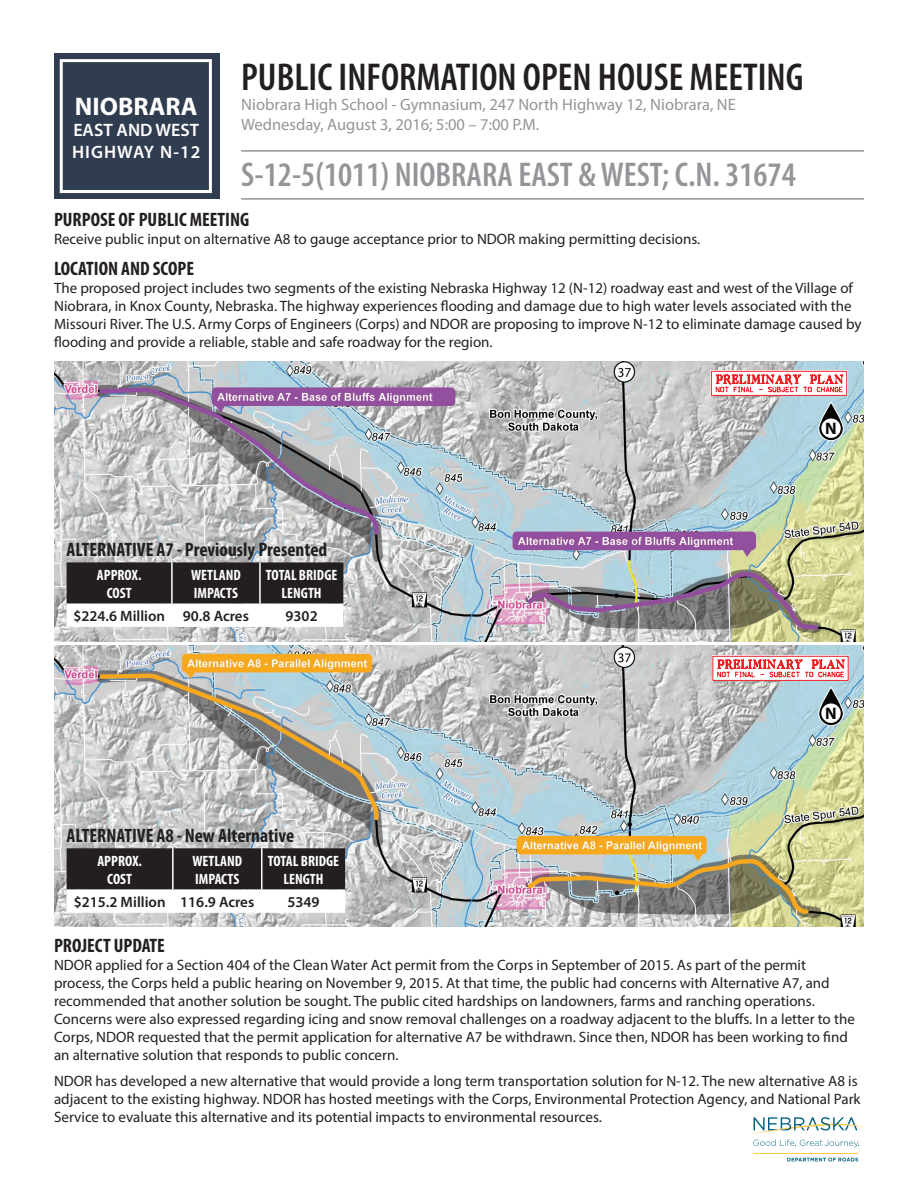
<style>
.page{position:relative;width:918px;height:1188px;background:#fff}
.page>*{position:absolute;margin:0;border:0;box-sizing:border-box;transform-origin:0 0}
.t1{font:600 condensed 39px "Myriad Pro";color:#231f20}
.t2{font:600 condensed 34.5px "Myriad Pro";color:#939598}
.t3{font:700 25.5px "Myriad Pro";color:#fff}
.t4{font:700 condensed 19.5px "Myriad Pro";color:#231f20}
.t5{font:600 18px/21.6px "Myriad Pro";color:#fff}
.t6{font:700 16.8px "Myriad Pro";color:#050504}
.t7{font:16.5px/19.8px "Myriad Pro";color:#939598}
.t8{font:15px/18px "Myriad Pro";color:#231f20}
.t9{font:700 condensed 15px/18px "Myriad Pro";color:#fff;text-align:center}
.t10{font:600 15px "Myriad Pro";color:#231f20}
</style>
<div class="page">
<hr style="left:241px;top:150px;width:623px;height:2px;background:#939598">
<hr style="left:241px;top:198px;width:623px;height:2px;background:#939598">
<div style="left:54px;top:54px;width:165px;height:145px;background:#303c4f"></div>
<div style="left:60px;top:59px;width:152px;height:134px;border:3px solid #fff"></div>
<svg style="left:752px;top:1117px;width:112px;height:30px"></svg>
<svg style="left:787px;top:1158px;width:71px;height:4px"></svg>
<hr style="left:753px;top:1153px;width:105px;height:1px;background:#fec842">
<img style="left:54px;top:645px;width:809px;height:282px">
<hr style="left:713px;top:680px;width:135px;height:1px;background:#ee1f23">
<svg style="left:713px;top:656px;width:136px;height:24px"></svg>
<svg style="left:819px;top:687px;width:24px;height:39px"></svg>
<div style="left:819px;top:687px;width:24px;height:39px;border:1px solid #fff;border-radius:12px"></div>
<div style="left:821px;top:703px;width:20px;height:20px;background:#fff;border-radius:50%"></div>
<svg style="left:67px;top:848px;width:278px;height:65px"></svg>
<hr style="left:172px;top:848px;width:2px;height:42px;background:#fff">
<hr style="left:261px;top:848px;width:1px;height:42px;background:#fff">
<img style="left:54px;top:362px;width:809px;height:280px">
<hr style="left:711px;top:395px;width:136px;height:1px;background:#ee1f23">
<svg style="left:711px;top:371px;width:136px;height:24px"></svg>
<svg style="left:819px;top:402px;width:24px;height:39px"></svg>
<div style="left:819px;top:402px;width:24px;height:39px;border:1px solid #fff;border-radius:12px"></div>
<div style="left:821px;top:418px;width:20px;height:20px;background:#fff;border-radius:50%"></div>
<svg style="left:67px;top:562px;width:276px;height:65px"></svg>
<hr style="left:171px;top:562px;width:2px;height:42px;background:#fff">
<hr style="left:259px;top:562px;width:2px;height:42px;background:#fff">
<h3 class="t3" style="left:75px;top:90px;width:124px">NIOBRARA</h3>
<p class="t5" style="left:72px;top:119px;width:130px">EAST AND WEST<br>HIGHWAY N-12</p>
<h1 class="t1" style="left:241px;top:56px;width:564px">PUBLIC INFORMATION OPEN HOUSE MEETING</h1>
<p class="t7" style="left:241px;top:94px;width:496px">Niobrara High School - Gymnasium, 247 North Highway 12, Niobrara, NE<br>Wednesday, August 3, 2016; 5:00 – 7:00 P.M.</p>
<h2 class="t2" style="left:241px;top:156px;width:556px">S-12-5(1011) NIOBRARA EAST &amp; WEST; C.N. 31674</h2>
<h3 class="t4" style="left:54px;top:208px;width:197px">PURPOSE OF PUBLIC MEETING</h3>
<p class="t8" style="left:54px;top:230px;width:648px">Receive public input on alternative A8 to gauge acceptance prior to NDOR making permitting decisions.</p>
<h3 class="t4" style="left:54px;top:256px;width:142px">LOCATION AND SCOPE</h3>
<p class="t8" style="left:54px;top:279px;width:809px">The proposed project includes two segments of the existing Nebraska Highway 12 (N-12) roadway east and west of the Village of Niobrara, in Knox County, Nebraska. The highway experiences flooding and damage due to high water levels associated with the Missouri River. The U.S. Army Corps of Engineers (Corps) and NDOR are proposing to improve N-12 to eliminate damage caused by flooding and provide a reliable, stable and safe roadway for the region.</p>
<h3 class="t4" style="left:67px;top:538px;width:262px">ALTERNATIVE A7 - Previously Presented</h3>
<p class="t9" style="left:97px;top:565px;width:46px">APPROX.<br>COST</p>
<p class="t9" style="left:191px;top:565px;width:51px;text-align:left">WETLAND<br>IMPACTS</p>
<p class="t9" style="left:266px;top:565px;width:73px">TOTAL BRIDGE<br>LENGTH</p>
<p class="t10" style="left:73px;top:606px;width:177px">$224.6 Million 90.8 Acres</p>
<p class="t10" style="left:286px;top:606px;width:34px">9302</p>
<h3 class="t4" style="left:67px;top:824px;width:229px">ALTERNATIVE A8 - New Alternative</h3>
<p class="t9" style="left:97px;top:851px;width:46px">APPROX.<br>COST</p>
<p class="t9" style="left:192px;top:851px;width:51px;text-align:left">WETLAND<br>IMPACTS</p>
<p class="t9" style="left:268px;top:851px;width:73px">TOTAL BRIDGE<br>LENGTH</p>
<p class="t10" style="left:74px;top:892px;width:182px">$215.2 Million 116.9 Acres</p>
<p class="t10" style="left:287px;top:892px;width:34px">5349</p>
<p class="t6" style="left:825px;top:418px;width:13px">N</p>
<p class="t6" style="left:825px;top:703px;width:13px">N</p>
<h3 class="t4" style="left:54px;top:934px;width:113px">PROJECT UPDATE</h3>
<p class="t8" style="left:54px;top:956px;width:802px">NDOR applied for a Section 404 of the Clean Water Act permit from the Corps in September of 2015. As part of the permit process, the Corps held a public hearing on November 9, 2015. At that time, the public had concerns with Alternative A7, and recommended that another solution be sought. The public cited hardships on landowners, farms and ranching operations.<br>Concerns were also expressed regarding icing and snow removal challenges on a roadway adjacent to the bluffs. In a letter to the Corps, NDOR requested that the permit application for alternative A7 be withdrawn. Since then, NDOR has been working to find an alternative solution that responds to public concern.</p>
<p class="t8" style="left:54px;top:1072px;width:808px">NDOR has developed a new alternative that would provide a long term transportation solution for N-12. The new alternative A8 is adjacent to the existing highway. NDOR has hosted meetings with the Corps, Environmental Protection Agency, and National Park<br>Service to evaluate this alternative and its potential impacts to environmental resources.</p>
</div>
